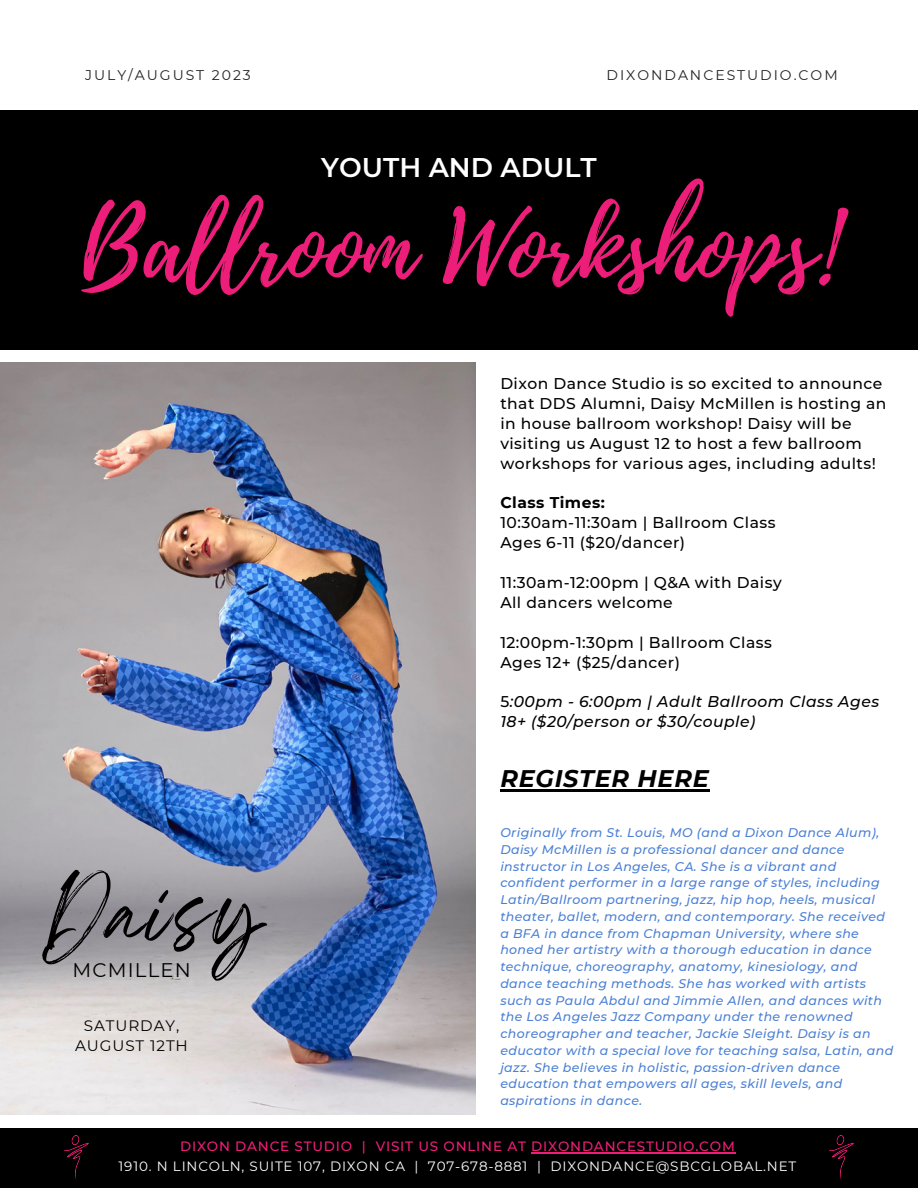
<style>
.page{position:relative;width:918px;height:1188px;background:#fff}
.page>*{position:absolute;margin:0;border:0;box-sizing:border-box;transform-origin:0 0}
.t1{font:97.2px "Playlist Script";color:#ed1e79}
.t2{font:68.1px "Breathing";letter-spacing:.06em;color:#000}
.t3{font:600 27px "Montserrat";color:#fff}
.t4{font:italic 700 24px "Montserrat";letter-spacing:.03em;color:#000}
.t5{font:19.65px "Montserrat";letter-spacing:.06em;color:#000}
.t6{font:500 15.6px/20px "Montserrat";letter-spacing:.03em;color:#000}
.t7{font:italic 500 15.6px/20px "Montserrat";letter-spacing:.03em;color:#000}
.t8{font:700 15.6px "Montserrat";letter-spacing:.03em;color:#000}
.t9{font:15.15px/19.6px "Montserrat";letter-spacing:.06em;color:#000;text-align:center}
.t10{font:13.95px "Montserrat";letter-spacing:.14em;color:#222}
.t11{font:13.5px "Montserrat";letter-spacing:.06em;color:#fff}
.t12{font:500 13.5px "Montserrat";letter-spacing:.06em;color:#ed1e79}
.t13{font:italic 500 12.6px/16.8px "Montserrat";letter-spacing:.03em;color:#4b80d5}
.s1{font-style:normal}
</style>
<div class="page">
<div style="left:0;top:1128px;width:918px;height:60px;background:#000"></div>
<img style="left:64px;top:1135px;width:25px;height:46px">
<img style="left:829px;top:1135px;width:25px;height:46px">
<div style="left:0;top:110px;width:918px;height:239px;background:#000"></div>
<hr style="left:531px;top:1152px;width:205px;height:1px;background:#ed1e79">
<hr style="left:500px;top:789px;width:210px;height:2px;background:#000">
<img style="left:0;top:363px;width:475px;height:751px">
<p class="t10" style="left:85px;top:66px;width:167px">JULY/AUGUST 2023</p>
<p class="t10" style="left:607px;top:66px;width:233px">DIXONDANCESTUDIO.COM</p>
<p class="t3" style="left:321px;top:151px;width:277px">YOUTH AND ADULT</p>
<p class="t1" style="left:81px;top:178px;width:757px">Ballroom Workshops!</p>
<p class="t2" style="left:43px;top:893px;width:222px">Daisy</p>
<p class="t5" style="left:73px;top:958px;width:120px">MCMILLEN</p>
<p class="t9" style="left:75px;top:1016px;width:114px">SATURDAY,<br>AUGUST 12TH</p>
<p class="t6" style="left:500px;top:374px;width:388px">Dixon Dance Studio is so excited to announce that DDS Alumni, Daisy McMillen is hosting an in house ballroom workshop! Daisy will be visiting us August 12 to host a few ballroom workshops for various ages, including adults!</p>
<p class="t8" style="left:500px;top:493px;width:106px">Class Times:</p>
<p class="t6" style="left:500px;top:513px;width:277px">10:30am-11:30am | Ballroom Class</p>
<p class="t6" style="left:500px;top:533px;width:186px">Ages 6-11 ($20/dancer)</p>
<p class="t6" style="left:500px;top:572px;width:283px">11:30am-12:00pm | Q&amp;A with Daisy</p>
<p class="t6" style="left:500px;top:592px;width:174px">All dancers welcome</p>
<p class="t6" style="left:500px;top:632px;width:273px">12:00pm-1:30pm | Ballroom Class</p>
<p class="t6" style="left:500px;top:652px;width:181px">Ages 12+ ($25/dancer)</p>
<p class="t7" style="left:500px;top:692px;width:380px"><span class="s1">5</span>:00pm - 6:00pm | Adult Ballroom Class Ages<br>18+ ($20/person or $30/couple)</p>
<p class="t4" style="left:500px;top:764px;width:210px">REGISTER HERE</p>
<p class="t13" style="left:500px;top:824px;width:395px">Originally from St. Louis, MO (and a Dixon Dance Alum), Daisy McMillen is a professional dancer and dance instructor in Los Angeles, CA. She is a vibrant and confident performer in a large range of styles, including Latin/Ballroom partnering, jazz, hip hop, heels, musical theater, ballet, modern, and contemporary. She received a BFA in dance from Chapman University, where she honed her artistry with a thorough education in dance technique, choreography, anatomy, kinesiology, and dance teaching methods. She has worked with artists such as Paula Abdul and Jimmie Allen, and dances with the Los Angeles Jazz Company under the renowned choreographer and teacher, Jackie Sleight. Daisy is an educator with a special love for teaching salsa, Latin, and jazz. She believes in holistic, passion-driven dance education that empowers all ages, skill levels, and aspirations in dance.</p>
<p class="t12" style="left:180px;top:1138px;width:556px">DIXON DANCE STUDIO | VISIT US ONLINE AT DIXONDANCESTUDIO.COM</p>
<p class="t11" style="left:119px;top:1158px;width:679px">1910. N LINCOLN, SUITE 107, DIXON CA | 707-678-8881 | DIXONDANCE@SBCGLOBAL.NET</p>
</div>
